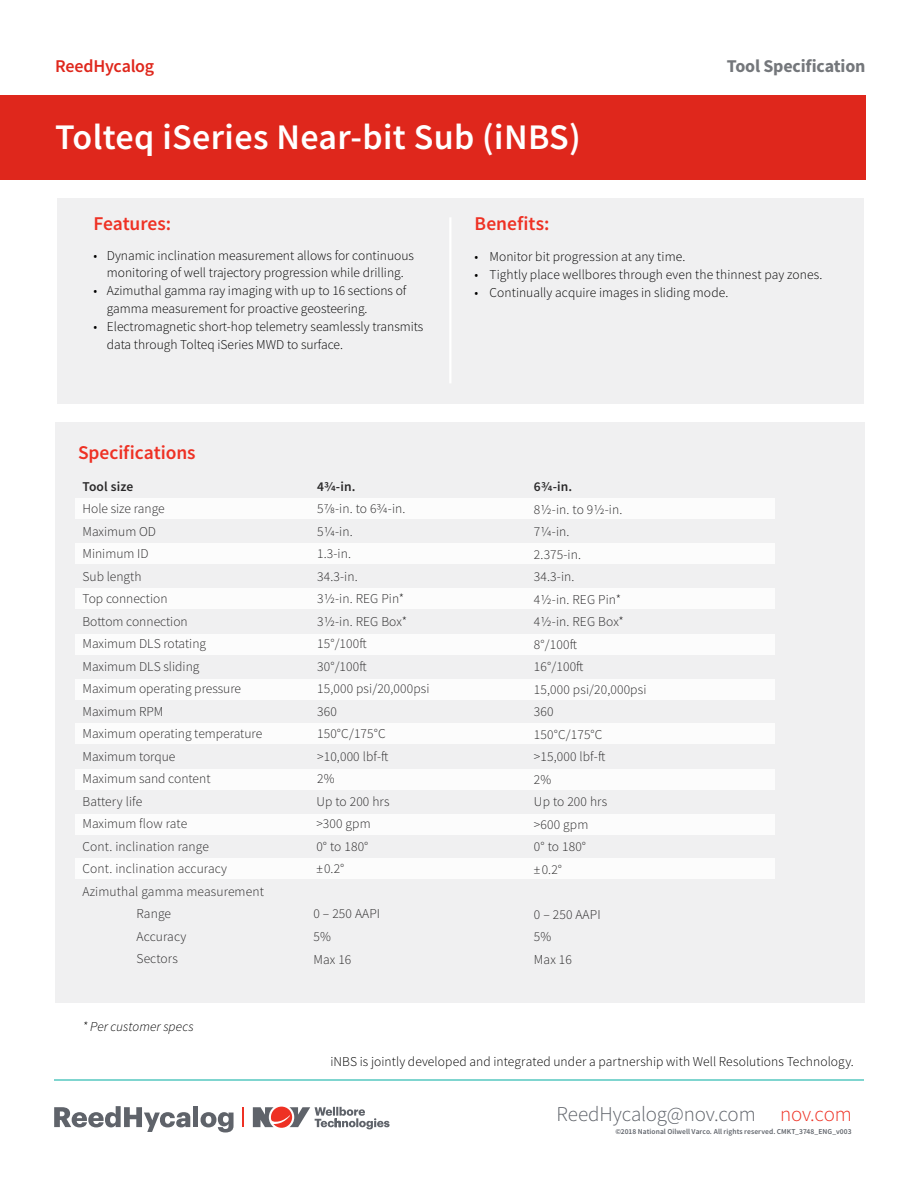
<style>
.page{position:relative;width:918px;height:1188px;background:#fff}
.page>*{position:absolute;margin:0;border:0;box-sizing:border-box;transform-origin:0 0}
.t1{font:600 36px "Source Sans Pro";letter-spacing:.01em;color:#fff}
.t2{font:300 21px "Source Sans Pro";letter-spacing:-.01em;color:#5f636a}
.t3{font:600 19.5px "Source Sans Pro";letter-spacing:-.005em;color:#ee3124}
.t4{font:700 18px "Source Sans Pro";letter-spacing:-.01em;color:#74777b}
.t5{font:600 18px "Source Sans Pro";letter-spacing:-.015em;color:#df271c}
.t6{font:300 13.5px/22.5px "Source Sans Pro";color:#292829}
.t7{font:300 13.5px/18px "Source Sans Pro";color:#000}
.t8{font:600 13.5px "Source Sans Pro";letter-spacing:.01em;color:#292829}
.t9{font:italic 300 13.5px "Source Sans Pro";letter-spacing:.005em;color:#000}
.t10{font:600 7.5px "Source Sans Pro";letter-spacing:.01em;color:#5f636a}
.s1{color:#ee3124}
</style>
<div class="page">
<div style="left:0;top:96px;width:866px;height:84px;background:#df271c"></div>
<hr style="left:54px;top:1080px;width:810px;height:1px;background:#00aca0">
<hr style="left:242px;top:1107px;width:2px;height:20px;background:#ee3124">
<svg style="left:253px;top:1107px;width:137px;height:22px"></svg>
<svg style="left:54px;top:1106px;width:136px;height:26px"></svg>
<div style="left:193px;top:1106px;width:5px;height:21px;background:#5f636a"></div>
<svg style="left:201px;top:1112px;width:33px;height:20px"></svg>
<div style="left:55px;top:422px;width:810px;height:581px;background:#f0f0f1"></div>
<div style="left:76px;top:498px;width:699px;height:21px;background:#fff"></div>
<div style="left:76px;top:814px;width:699px;height:21px;background:#fff"></div>
<div style="left:76px;top:769px;width:699px;height:21px;background:#fff"></div>
<div style="left:76px;top:543px;width:699px;height:21px;background:#fff"></div>
<div style="left:76px;top:858px;width:699px;height:21px;background:#fff"></div>
<div style="left:76px;top:679px;width:699px;height:21px;background:#fff"></div>
<div style="left:76px;top:588px;width:699px;height:21px;background:#fff"></div>
<div style="left:76px;top:634px;width:699px;height:21px;background:#fff"></div>
<div style="left:76px;top:723px;width:699px;height:21px;background:#fff"></div>
<div style="left:57px;top:198px;width:807px;height:206px;background:#f0f0f1"></div>
<hr style="left:449px;top:217px;width:2px;height:166px;background:#fff">
<h3 class="t5" style="left:55px;top:54px;width:101px">ReedHycalog</h3>
<h3 class="t4" style="left:727px;top:54px;width:140px">Tool Specification</h3>
<h1 class="t1" style="left:55px;top:113px;width:527px">Tolteq iSeries Near-bit Sub (iNBS)</h1>
<h3 class="t3" style="left:93px;top:210px;width:79px">Features:</h3>
<p class="t7" style="left:93px;top:246px;width:322px;text-align:center">• Dynamic inclination measurement allows for continuous monitoring of well trajectory progression while drilling.</p>
<p class="t7" style="left:107px;top:282px;width:301px;text-indent:-14px">• Azimuthal gamma ray imaging with up to 16 sections of gamma measurement for proactive geosteering.</p>
<p class="t7" style="left:107px;top:318px;width:318px;text-indent:-14px">• Electromagnetic short-hop telemetry seamlessly transmits data through Tolteq iSeries MWD to surface.</p>
<h3 class="t3" style="left:78px;top:440px;width:119px">Specifications</h3>
<p class="t8" style="left:82px;top:477px;width:52px">Tool size</p>
<p class="t6" style="left:82px;top:498px;width:84px">Hole size range</p>
<p class="t6" style="left:82px;top:520px;width:75px">Maximum OD</p>
<p class="t6" style="left:82px;top:543px;width:68px">Minimum ID</p>
<p class="t6" style="left:82px;top:565px;width:61px">Sub length</p>
<p class="t6" style="left:82px;top:588px;width:87px">Top connection</p>
<p class="t6" style="left:82px;top:610px;width:107px">Bottom connection</p>
<p class="t6" style="left:82px;top:633px;width:125px">Maximum DLS rotating</p>
<p class="t6" style="left:82px;top:655px;width:118px">Maximum DLS sliding</p>
<p class="t6" style="left:82px;top:678px;width:160px">Maximum operating pressure</p>
<p class="t6" style="left:82px;top:700px;width:82px">Maximum RPM</p>
<p class="t6" style="left:82px;top:723px;width:181px">Maximum operating temperature</p>
<p class="t6" style="left:82px;top:745px;width:94px">Maximum torque</p>
<p class="t6" style="left:82px;top:768px;width:130px">Maximum sand content</p>
<p class="t6" style="left:82px;top:790px;width:61px">Battery life</p>
<p class="t6" style="left:82px;top:813px;width:106px">Maximum flow rate</p>
<p class="t6" style="left:82px;top:835px;width:128px">Cont. inclination range</p>
<p class="t6" style="left:82px;top:858px;width:146px">Cont. inclination accuracy</p>
<p class="t6" style="left:82px;top:880px;width:183px">Azimuthal gamma measurement</p>
<p class="t6" style="left:136px;top:903px;width:36px">Range</p>
<p class="t6" style="left:136px;top:925px;width:51px">Accuracy</p>
<p class="t6" style="left:136px;top:948px;width:43px">Sectors</p>
<p class="t9" style="left:82px;top:1018px;width:113px">* Per customer specs</p>
<p class="t8" style="left:317px;top:478px;width:40px">43/4-in.</p>
<p class="t6" style="left:316px;top:498px;width:115px">57/8-in. to 63/4-in.<br>51/4-in.<br>1.3-in.<br>34.3-in.<br>31/2-in. REG Pin*<br>31/2-in. REG Box*<br>15°/100ft<br>30°/100ft<br>15,000 psi/20,000psi<br>360<br>150°C/175°C &gt;10,000 lbf-ft<br>2%<br>Up to 200 hrs<br>&gt;300 gpm<br>0° to 180°<br>±0.2°</p>
<p class="t6" style="left:313px;top:903px;width:68px">0 – 250 AAPI<br>5%<br>Max 16</p>
<h3 class="t3" style="left:475px;top:210px;width:76px">Benefits:</h3>
<p class="t7" style="left:475px;top:248px;width:212px">• Monitor bit progression at any time.</p>
<p class="t7" style="left:475px;top:266px;width:349px">• Tightly place wellbores through even the thinnest pay zones.</p>
<p class="t7" style="left:475px;top:284px;width:255px">• Continually acquire images in sliding mode.</p>
<p class="t8" style="left:534px;top:478px;width:40px">63/4-in.</p>
<p class="t6" style="left:534px;top:498px;width:114px">81/2-in. to 91/2-in.<br>71/4-in.<br>2.375-in.<br>34.3-in.<br>41/2-in. REG Pin*<br>41/2-in. REG Box*<br>8°/100ft<br>16°/100ft<br>15,000 psi/20,000psi<br>360<br>150°C/175°C &gt;15,000 lbf-ft<br>2%<br>Up to 200 hrs<br>&gt;600 gpm<br>0° to 180°<br>±0.2°</p>
<p class="t6" style="left:534px;top:903px;width:68px">0 – 250 AAPI<br>5%<br>Max 16</p>
<p class="t7" style="left:330px;top:1053px;width:525px">iNBS is jointly developed and integrated under a partnership with Well Resolutions Technology.</p>
<h2 class="t2" style="left:556px;top:1101px;width:297px">ReedHycalog@nov.com <span class="s1">nov.com</span></h2>
<p class="t10" style="left:615px;top:1127px;width:238px">©2018 National Oilwell Varco. All rights reserved. CMKT_3748_ENG_v003</p>
</div>
